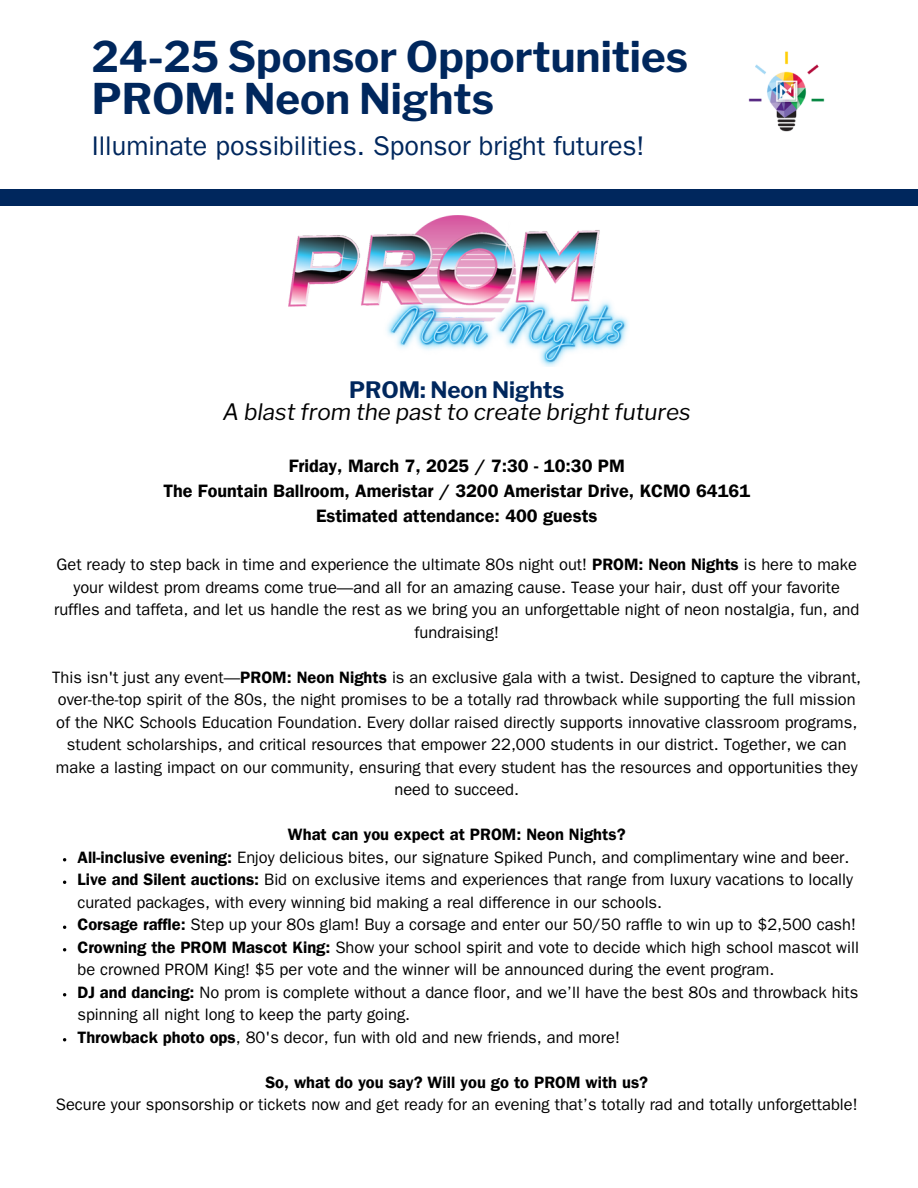
<style>
.page{position:relative;width:918px;height:1188px;background:#fff}
.page>*{position:absolute;margin:0;border:0;box-sizing:border-box;transform-origin:0 0}
.t1{font:700 42px/41.7px "Libre Franklin";color:#00275d}
.t2{font:27px "Franklin Gothic LT Pro";color:#00275d}
.t3{font:italic 22.5px/22.5px "Libre Franklin";color:#000;text-align:center}
.t4{font:18px/24.8px "Franklin Gothic LT Pro Dm";color:#000;text-align:center}
.t5{font:16.5px/22.5px "Franklin Gothic LT Pro";color:#000}
.t6{font:16.5px "Franklin Gothic LT Pro Dm";color:#000}
.s1{font-weight:700;font-style:normal;color:#00275d}
.s2{font-family:"Franklin Gothic LT Pro Dm"}
</style>
<div class="page">
<div style="left:0;top:189px;width:918px;height:17px;background:#00275d"></div>
<img style="left:748px;top:51px;width:77px;height:81px">
<img style="left:289px;top:216px;width:340px;height:150px">
<h1 class="t1" style="left:92px;top:36px;width:598px">24-25 Sponsor Opportunities<br>PROM: Neon Nights</h1>
<p class="t2" style="left:92px;top:137px;width:554px">Illuminate possibilities. Sponsor bright futures!</p>
<p class="t3" style="left:223px;top:378px;width:469px"><span class="s1">PROM: Neon Nights<br></span>A blast from the past to create bright futures</p>
<p class="t4" style="left:163px;top:456px;width:588px">Friday, March 7, 2025 / 7:30 - 10:30 PM<br>The Fountain Ballroom, Ameristar / 3200 Ameristar Drive, KCMO 64161<br>Estimated attendance: 400 guests</p>
<h2 class="t5" style="left:54px;top:556px;width:807px;text-align:center">Get ready to step back in time and experience the ultimate 80s night out! <span class="s2">PROM: Neon Nights</span> is here to make your wildest prom dreams come true—and all for an amazing cause. Tease your hair, dust off your favorite ruffles and taffeta, and let us handle the rest as we bring you an unforgettable night of neon nostalgia, fun, and fundraising!</h2>
<p class="t5" style="left:52px;top:668px;width:810px;text-align:center">This isn't just any event—<span class="s2">PROM: Neon Nights</span> is an exclusive gala with a twist. Designed to capture the vibrant, over-the-top spirit of the 80s, the night promises to be a totally rad throwback while supporting the full mission of the NKC Schools Education Foundation. Every dollar raised directly supports innovative classroom programs, student scholarships, and critical resources that empower 22,000 students in our district. Together, we can make a lasting impact on our community, ensuring that every student has the resources and opportunities they need to succeed.</p>
<h3 class="t6" style="left:288px;top:829px;width:339px">What can you expect at PROM: Neon Nights?</h3>
<h4 class="t5" style="left:77px;top:848px;width:773px"><span class="s2">All-inclusive evening:</span> Enjoy delicious bites, our signature Spiked Punch, and complimentary wine and beer.</h4>
<p class="t5" style="left:77px;top:871px;width:777px"><span class="s2">Live and Silent auctions:</span> Bid on exclusive items and experiences that range from luxury vacations to locally curated packages, with every winning bid making a real difference in our schools.</p>
<p class="t5" style="left:77px;top:916px;width:780px"><span class="s2">Corsage raffle:</span> Step up your 80s glam! Buy a corsage and enter our 50/50 raffle to win up to $2,500 cash!</p>
<h4 class="t5" style="left:77px;top:938px;width:783px"><span class="s2">Crowning the PROM Mascot King:</span> Show your school spirit and vote to decide which high school mascot will be crowned PROM King! $5 per vote and the winner will be announced during the event program.</h4>
<p class="t5" style="left:77px;top:983px;width:782px"><span class="s2">DJ and dancing:</span> No prom is complete without a dance floor, and we’ll have the best 80s and throwback hits spinning all night long to keep the party going.</p>
<p class="t5" style="left:77px;top:1028px;width:544px"><span class="s2">Throwback photo ops</span>, 80's decor, fun with old and new friends, and more!</p>
<p class="t6" style="left:265px;top:1076px;width:384px">So, what do you say? Will you go to PROM with us?</p>
<p class="t5" style="left:56px;top:1096px;width:803px">Secure your sponsorship or tickets now and get ready for an evening that’s totally rad and totally unforgettable!</p>
</div>
